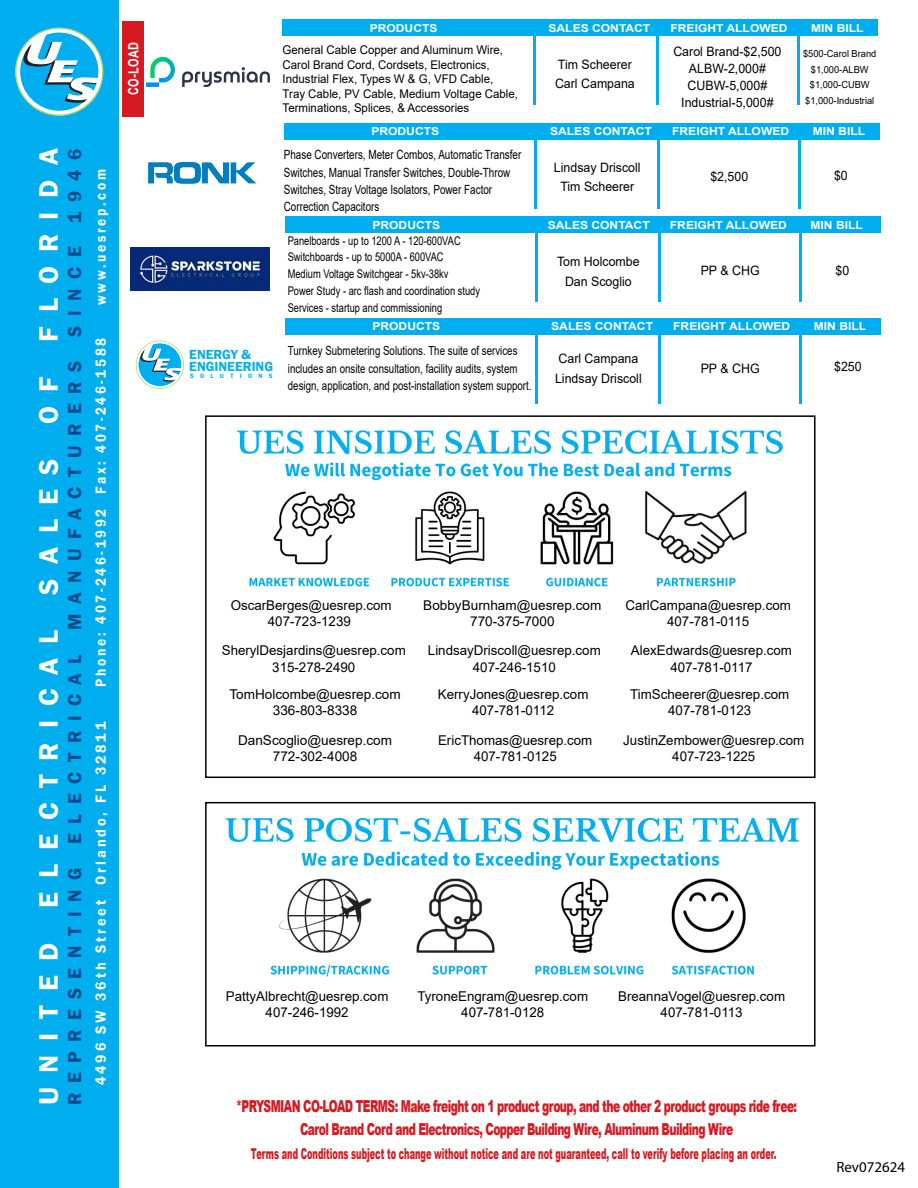
<style>
.page{position:relative;width:918px;height:1188px;background:#fff}
.page>*{position:absolute;margin:0;border:0;box-sizing:border-box;transform-origin:0 0}
.t1{font:600 27.3px "Franklin Gothic";color:#fff}
.t2{font:600 19.2px "Franklin Gothic";letter-spacing:.5em;color:#004a8d}
.t3{font:900 16.5px/23.5px "Arial";letter-spacing:-.05em;color:#d71921;text-align:center;scale:.65 1}
.t4{font:900 15px "Arial";color:#d71921;scale:.54 1}
.t5{font:600 15px "Franklin Gothic";letter-spacing:.2em;color:#fff;scale:.9 1}
.t6{font:600 15px "Franklin Gothic";letter-spacing:.2em;color:#fff;scale:.96 1}
.t7{font:15px "Myriad Pro";color:#000}
.t8{font:700 14.25px "Arial";letter-spacing:.03em;color:#fff;scale:.77 1}
.t9{font:600 13.65px/11.9px "Franklin Gothic";color:#00adee}
.t10{font:13.5px/16.2px "Arial";color:#000;text-align:center}
.t11{font:12.9px/19.4px "Arial";color:#000;text-align:center;scale:.96 1}
.t12{font:12.75px/17.2px "Arial";color:#000;scale:.78 1}
.t13{font:12.6px/17.5px "Arial";color:#000;scale:.78 1}
.t14{font:12px/14.4px "Arial";color:#000;scale:.96 1}
.t15{font:12px/16.8px "Arial";color:#000;scale:.78 1}
.t16{font:700 10.95px "Arial";color:#fff;scale:1.1 1}
.t17{font:9.75px/15.5px "Arial";color:#000;text-align:center;scale:.96 1}
.t18{font:600 6.45px "Franklin Gothic";color:#00adee}
</style>
<div class="page">
<div style="left:0;top:0;width:119px;height:1188px;background:#00adee"></div>
<svg style="left:15px;top:28px;width:88px;height:88px"></svg>
<div style="left:122px;top:21px;width:22px;height:96px;background:#d71921"></div>
<div style="left:283px;top:20px;width:595px;height:16px;background:#00adee"></div>
<hr style="left:533px;top:35px;width:2px;height:70px;background:#00adee">
<hr style="left:656px;top:35px;width:2px;height:70px;background:#00adee">
<hr style="left:797px;top:35px;width:2px;height:70px;background:#00adee">
<div style="left:285px;top:318px;width:595px;height:16px;background:#00adee"></div>
<hr style="left:536px;top:333px;width:2px;height:70px;background:#00adee">
<hr style="left:659px;top:333px;width:2px;height:70px;background:#00adee">
<hr style="left:800px;top:333px;width:2px;height:70px;background:#00adee">
<img style="left:148px;top:163px;width:108px;height:20px">
<div style="left:284px;top:123px;width:595px;height:16px;background:#00adee"></div>
<hr style="left:535px;top:138px;width:2px;height:70px;background:#00adee">
<hr style="left:658px;top:138px;width:2px;height:70px;background:#00adee">
<hr style="left:799px;top:138px;width:2px;height:70px;background:#00adee">
<img style="left:225px;top:817px;width:575px;height:160px">
<div style="left:205px;top:802px;width:611px;height:245px;border:2px solid #000"></div>
<svg style="left:136px;top:341px;width:48px;height:48px"></svg>
<div style="left:285px;top:217px;width:595px;height:16px;background:#00adee"></div>
<hr style="left:536px;top:232px;width:2px;height:70px;background:#00adee">
<hr style="left:659px;top:232px;width:2px;height:70px;background:#00adee">
<hr style="left:800px;top:232px;width:2px;height:70px;background:#00adee">
<img style="left:130px;top:248px;width:140px;height:42px">
<img style="left:147px;top:58px;width:122px;height:29px">
<div style="left:205px;top:415px;width:611px;height:363px;border:2px solid #000"></div>
<img style="left:236px;top:430px;width:547px;height:157px">
<p class="t8" style="left:123px;top:95px;width:71px;rotate:-90deg">CO-LOAD</p>
<h1 class="t1" style="left:32px;top:342px;width:195px;rotate:-90deg">F L O R I D A</h1>
<h2 class="t2" style="left:63px;top:1105px;width:958px;rotate:-90deg">REPRESENTING ELECTRICAL MANUFACTURERS SINCE 1946</h2>
<h1 class="t1" style="left:32px;top:424px;width:49px;rotate:-90deg">O F</h1>
<h1 class="t1" style="left:32px;top:595px;width:137px;rotate:-90deg">S A L E S</h1>
<h1 class="t1" style="left:32px;top:908px;width:280px;rotate:-90deg">E L E C T R I C A L</h1>
<h1 class="t1" style="left:32px;top:1105px;width:164px;rotate:-90deg">U N I T E D</h1>
<p class="t5" style="left:92px;top:305px;width:152px;rotate:-90deg">www.uesrep.com</p>
<p class="t5" style="left:92px;top:687px;width:389px;rotate:-90deg">Phone: 407-246-1992 Fax: 407-246-1588</p>
<p class="t6" style="left:92px;top:1085px;width:380px;rotate:-90deg">4496 SW 36th Street Orlando, FL 32811</p>
<p class="t16" style="left:370px;top:20px;width:63px">PRODUCTS</p>
<p class="t16" style="left:548px;top:20px;width:94px">SALES CONTACT</p>
<p class="t16" style="left:671px;top:20px;width:108px">FREIGHT ALLOWED</p>
<p class="t16" style="left:811px;top:20px;width:49px">MIN BILL</p>
<p class="t14" style="left:283px;top:43px;width:247px">General Cable Copper and Aluminum Wire, Carol Brand Cord, Cordsets, Electronics, Industrial Flex, Types W &amp; G, VFD Cable, Tray Cable, PV Cable, Medium Voltage Cable, Terminations, Splices, &amp; Accessories</p>
<p class="t11" style="left:555px;top:54px;width:85px;text-align:left">Tim Scheerer<br>Carl Campana</p>
<p class="t11" style="left:673px;top:43px;width:114px;line-height:17.1px">Carol Brand-$2,500<br>ALBW-2,000#<br>CUBW-5,000#<br>Industrial-5,000#</p>
<p class="t17" style="left:803px;top:46px;width:78px">$500-Carol Brand $1,000-ALBW $1,000-CUBW $1,000-Industrial</p>
<p class="t16" style="left:371px;top:123px;width:63px">PRODUCTS</p>
<p class="t16" style="left:550px;top:123px;width:94px">SALES CONTACT</p>
<p class="t16" style="left:672px;top:123px;width:108px">FREIGHT ALLOWED</p>
<p class="t16" style="left:813px;top:123px;width:49px">MIN BILL</p>
<p class="t12" style="left:284px;top:146px;width:306px">Phase Converters, Meter Combos, Automatic Transfer Switches, Manual Transfer Switches, Double-Throw Switches, Stray Voltage Isolators, Power Factor Correction Capacitors</p>
<p class="t11" style="left:554px;top:158px;width:92px">Lindsay Driscoll<br>Tim Scheerer</p>
<p class="t11" style="left:834px;top:165px;width:16px">$0</p>
<p class="t11" style="left:710px;top:166px;width:41px">$2,500</p>
<p class="t9" style="left:189px;top:349px;width:85px">ENERGY &amp;<br>ENGINEERING</p>
<p class="t18" style="left:190px;top:372px;width:84px">S O L U T I O N S</p>
<p class="t16" style="left:372px;top:217px;width:63px">PRODUCTS</p>
<p class="t16" style="left:548px;top:217px;width:94px">SALES CONTACT</p>
<p class="t16" style="left:670px;top:217px;width:108px">FREIGHT ALLOWED</p>
<p class="t16" style="left:811px;top:217px;width:49px">MIN BILL</p>
<p class="t11" style="left:701px;top:260px;width:63px">PP &amp; CHG</p>
<p class="t15" style="left:288px;top:232px;width:248px">Panelboards - up to 1200 A - 120-600VAC Switchboards - up to 5000A - 600VAC<br>Medium Voltage Switchgear - 5kv-38kv<br>Power Study - arc flash and coordination study Services - startup and commissioning</p>
<p class="t11" style="left:557px;top:252px;width:88px">Tom Holcombe<br>Dan Scoglio</p>
<p class="t11" style="left:836px;top:261px;width:16px">$0</p>
<p class="t16" style="left:372px;top:318px;width:63px">PRODUCTS</p>
<p class="t16" style="left:551px;top:318px;width:94px">SALES CONTACT</p>
<p class="t16" style="left:673px;top:318px;width:108px">FREIGHT ALLOWED</p>
<p class="t16" style="left:814px;top:318px;width:49px">MIN BILL</p>
<p class="t11" style="left:701px;top:359px;width:63px">PP &amp; CHG</p>
<p class="t13" style="left:288px;top:342px;width:314px">Turnkey Submetering Solutions. The suite of services includes an onsite consultation, facility audits, system design, application, and post-installation system support.</p>
<p class="t11" style="left:555px;top:349px;width:92px;text-align:left">Carl Campana<br>Lindsay Driscoll</p>
<p class="t11" style="left:834px;top:357px;width:30px">$250</p>
<p class="t10" style="left:231px;top:597px;width:163px">OscarBerges@uesrep.com<br>407-723-1239</p>
<p class="t10" style="left:625px;top:597px;width:167px">CarlCampana@uesrep.com<br>407-781-0115</p>
<p class="t10" style="left:428px;top:642px;width:174px">LindsayDriscoll@uesrep.com<br>407-246-1510</p>
<p class="t10" style="left:423px;top:597px;width:180px">BobbyBurnham@uesrep.com<br>770-375-7000</p>
<p class="t10" style="left:222px;top:642px;width:186px">SherylDesjardins@uesrep.com<br>315-278-2490</p>
<p class="t10" style="left:631px;top:642px;width:163px">AlexEdwards@uesrep.com<br>407-781-0117</p>
<p class="t10" style="left:229px;top:686px;width:173px">TomHolcombe@uesrep.com<br>336-803-8338</p>
<p class="t10" style="left:238px;top:732px;width:156px">DanScoglio@uesrep.com<br>772-302-4008</p>
<p class="t10" style="left:438px;top:686px;width:152px">KerryJones@uesrep.com<br>407-781-0112</p>
<p class="t10" style="left:438px;top:732px;width:156px">EricThomas@uesrep.com<br>407-781-0125</p>
<p class="t10" style="left:630px;top:686px;width:161px">TimScheerer@uesrep.com<br>407-781-0123</p>
<p class="t10" style="left:623px;top:732px;width:183px">JustinZembower@uesrep.com<br>407-723-1225</p>
<p class="t10" style="left:226px;top:988px;width:164px">PattyAlbrecht@uesrep.com<br>407-246-1992</p>
<p class="t10" style="left:618px;top:988px;width:169px">BreannaVogel@uesrep.com<br>407-781-0113</p>
<p class="t10" style="left:417px;top:988px;width:172px">TyroneEngram@uesrep.com<br>407-781-0128</p>
<p class="t3" style="left:236px;top:1094px;width:865px">*PRYSMIAN CO-LOAD TERMS: Make freight on 1 product group, and the other 2 product groups ride free:<br>Carol Brand Cord and Electronics, Copper Building Wire, Aluminum Building Wire</p>
<p class="t4" style="left:251px;top:1143px;width:975px">Terms and Conditions subject to change without notice and are not guaranteed, call to verify before placing an order.</p>
<p class="t7" style="left:836px;top:1158px;width:70px">Rev072624</p>
</div>
